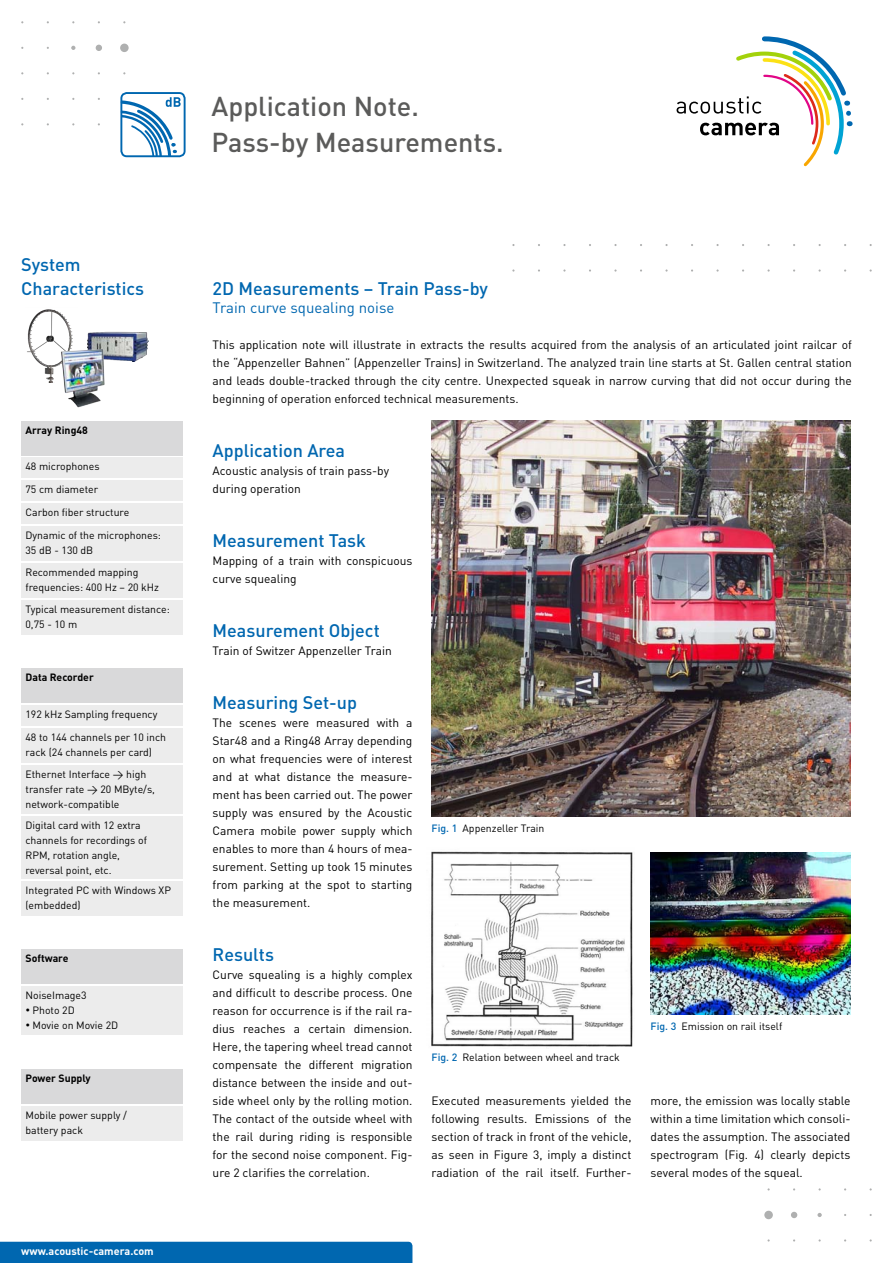
<style>
.page{position:relative;width:893px;height:1263px;background:#fff}
.page>*{position:absolute;margin:0;border:0;box-sizing:border-box;transform-origin:0 0}
.t1{font:500 27px/36px "DIN";color:#5b5b5a}
.t2{font:500 18px/24px "DIN";color:#0067b0}
.t3{font:15px "DIN";color:#0067b0}
.t4{font:12px/18px "DIN";color:#000;text-align:justify}
.t5{font:700 10.8px "DIN";color:#fff}
.t6{font:10.5px/15px "DIN";color:#000}
.t7{font:700 10.5px "DIN";color:#000}
.s1{font-size:9px}
.s2{font-weight:500;color:#0067b0}
</style>
<div class="page">
<img style="left:431px;top:851px;width:202px;height:196px">
<div style="left:0;top:1242px;width:412px;height:21px;background:#0067b0"></div>
<div style="left:21px;top:458px;width:162px;height:20px;background:#ececec"></div>
<div style="left:21px;top:480px;width:162px;height:21px;background:#ececec"></div>
<div style="left:21px;top:503px;width:162px;height:21px;background:#ececec"></div>
<div style="left:21px;top:421px;width:162px;height:34px;background:#d9d9da"></div>
<div style="left:21px;top:526px;width:162px;height:35px;background:#ececec"></div>
<div style="left:21px;top:600px;width:162px;height:35px;background:#ececec"></div>
<div style="left:21px;top:563px;width:162px;height:35px;background:#ececec"></div>
<div style="left:21px;top:705px;width:162px;height:21px;background:#ececec"></div>
<div style="left:21px;top:668px;width:162px;height:35px;background:#d9d9da"></div>
<div style="left:21px;top:728px;width:162px;height:35px;background:#ececec"></div>
<div style="left:21px;top:765px;width:162px;height:49px;background:#ececec"></div>
<div style="left:21px;top:816px;width:162px;height:63px;background:#ececec"></div>
<div style="left:21px;top:881px;width:162px;height:35px;background:#ececec"></div>
<div style="left:21px;top:986px;width:162px;height:49px;background:#ececec"></div>
<div style="left:21px;top:949px;width:162px;height:35px;background:#d9d9da"></div>
<div style="left:21px;top:1069px;width:162px;height:35px;background:#d9d9da"></div>
<div style="left:21px;top:1106px;width:162px;height:35px;background:#ececec"></div>
<img style="left:432px;top:421px;width:418px;height:396px">
<img style="left:651px;top:853px;width:199px;height:162px">
<img style="left:88px;top:332px;width:61px;height:29px">
<img style="left:27px;top:309px;width:46px;height:73px">
<img style="left:58px;top:347px;width:51px;height:61px">
<svg style="left:71px;top:46px;width:4px;height:4px"></svg>
<svg style="left:96px;top:45px;width:6px;height:6px"></svg>
<div style="left:120px;top:44px;width:9px;height:8px;background:#afb0b0;border-radius:50%"></div>
<svg style="left:817px;top:1213px;width:5px;height:4px"></svg>
<svg style="left:791px;top:1212px;width:6px;height:6px"></svg>
<div style="left:764px;top:1211px;width:9px;height:8px;background:#afb0b0;border-radius:50%"></div>
<div style="left:120px;top:92px;width:66px;height:65px;border:2px solid #0067b0;border-radius:5px"></div>
<svg style="left:120px;top:97px;width:61px;height:61px"></svg>
<svg style="left:677px;top:36px;width:176px;height:131px"></svg>
<h2 class="t2" style="left:21px;top:252px;width:124px">System<br>Characteristics</h2>
<p class="t7" style="left:26px;top:423px;width:64px">Array Ring48</p>
<p class="t6" style="left:26px;top:455px;width:105px;line-height:23px">48 microphones<br>75 cm diameter<br>Carbon fiber structure</p>
<p class="t6" style="left:26px;top:528px;width:137px">Dynamic of the microphones:<br>35 dB - 130 dB</p>
<p class="t6" style="left:26px;top:565px;width:135px">Recommended mapping frequencies: 400 Hz – 20 kHz</p>
<p class="t6" style="left:26px;top:602px;width:146px">Typical measurement distance:<br>0,75 - 10 m</p>
<p class="t7" style="left:26px;top:671px;width:70px">Data Recorder</p>
<p class="t6" style="left:26px;top:707px;width:133px">192 kHz Sampling frequency</p>
<p class="t6" style="left:26px;top:730px;width:142px">48 to 144 channels per 10 inch rack (24 channels per card)</p>
<p class="t6" style="left:26px;top:767px;width:131px">Ethernet Interface &gt; high transfer rate &gt; 20 MByte/s, network-compatible</p>
<p class="t6" style="left:26px;top:817px;width:123px">Digital card with 12 extra channels for recordings of<br>RPM, rotation angle, reversal point, etc.</p>
<p class="t6" style="left:26px;top:882px;width:147px">Integrated PC with Windows XP (embedded)</p>
<p class="t7" style="left:26px;top:952px;width:44px">Software</p>
<p class="t6" style="left:26px;top:988px;width:63px">NoiseImage3</p>
<p class="t6" style="left:26px;top:1003px;width:51px"><span class="s1">•</span> Photo 2D</p>
<p class="t6" style="left:26px;top:1018px;width:94px"><span class="s1">•</span> Movie on Movie 2D</p>
<p class="t7" style="left:26px;top:1071px;width:67px">Power Supply</p>
<p class="t6" style="left:26px;top:1107px;width:103px">Mobile power supply / battery pack</p>
<p class="t5" style="left:21px;top:1244px;width:134px">www.acoustic-camera.com</p>
<h1 class="t1" style="left:212px;top:88px;width:294px">Application Note.<br>Pass-by Measurements.</h1>
<h2 class="t2" style="left:213px;top:275px;width:277px">2D Measurements – Train Pass-by</h2>
<p class="t3" style="left:213px;top:298px;width:183px">Train curve squealing noise</p>
<p class="t4" style="left:213px;top:335px;width:641px">This application note will illustrate in extracts the results acquired from the analysis of an articulated joint railcar of the “Appenzeller Bahnen” (Appenzeller Trains) in Switzerland. The analyzed train line starts at St. Gallen central station and leads double-tracked through the city centre. Unexpected squeak in narrow curving that did not occur during the beginning of operation enforced technical measurements.</p>
<h2 class="t2" style="left:213px;top:437px;width:134px">Application Area</h2>
<p class="t4" style="left:213px;top:461px;width:178px">Acoustic analysis of train pass-by during operation</p>
<h2 class="t2" style="left:213px;top:527px;width:155px">Measurement Task</h2>
<p class="t4" style="left:213px;top:551px;width:201px">Mapping of a train with conspicuous curve squealing</p>
<h2 class="t2" style="left:213px;top:617px;width:169px">Measurement Object</h2>
<p class="t4" style="left:213px;top:641px;width:181px">Train of Switzer Appenzeller Train</p>
<h2 class="t2" style="left:213px;top:689px;width:146px">Measuring Set-up</h2>
<p class="t4" style="left:213px;top:713px;width:201px">The scenes were measured with a Star48 and a Ring48 Array depending on what frequencies were of interest and at what distance the measure&shy;ment has been carried out. The power supply was ensured by the Acoustic Camera mobile power supply which enables to more than 4 hours of mea&shy;surement. Setting up took 15 minutes from parking at the spot to starting the measurement.</p>
<h2 class="t2" style="left:213px;top:941px;width:63px">Results</h2>
<p class="t4" style="left:213px;top:965px;width:201px">Curve squealing is a highly complex and difficult to describe process. One reason for occurrence is if the rail ra&shy;dius reaches a certain dimension.<br>Here, the tapering wheel tread cannot compensate the different migration distance between the inside and out&shy;side wheel only by the rolling motion.<br>The contact of the outside wheel with the rail during riding is responsible for the second noise component. Fig&shy;ure 2 clarifies the correlation.</p>
<p class="t6" style="left:432px;top:820px;width:114px"><span class="s2">Fig. 1</span> Appenzeller Train</p>
<p class="t6" style="left:432px;top:1050px;width:190px"><span class="s2">Fig. 2</span> Relation between wheel and track</p>
<p class="t4" style="left:432px;top:1091px;width:201px">Executed measurements yielded the following results. Emissions of the section of track in front of the vehicle, as seen in Figure 3, imply a distinct radiation of the rail itself. Further-</p>
<p class="t6" style="left:651px;top:1018px;width:133px"><span class="s2">Fig. 3</span> Emission on rail itself</p>
<p class="t4" style="left:651px;top:1091px;width:201px">more, the emission was locally stable within a time limitation which consoli&shy;dates the assumption. The associated spectrogram (Fig. 4) clearly depicts several modes of the squeal.</p>
</div>
